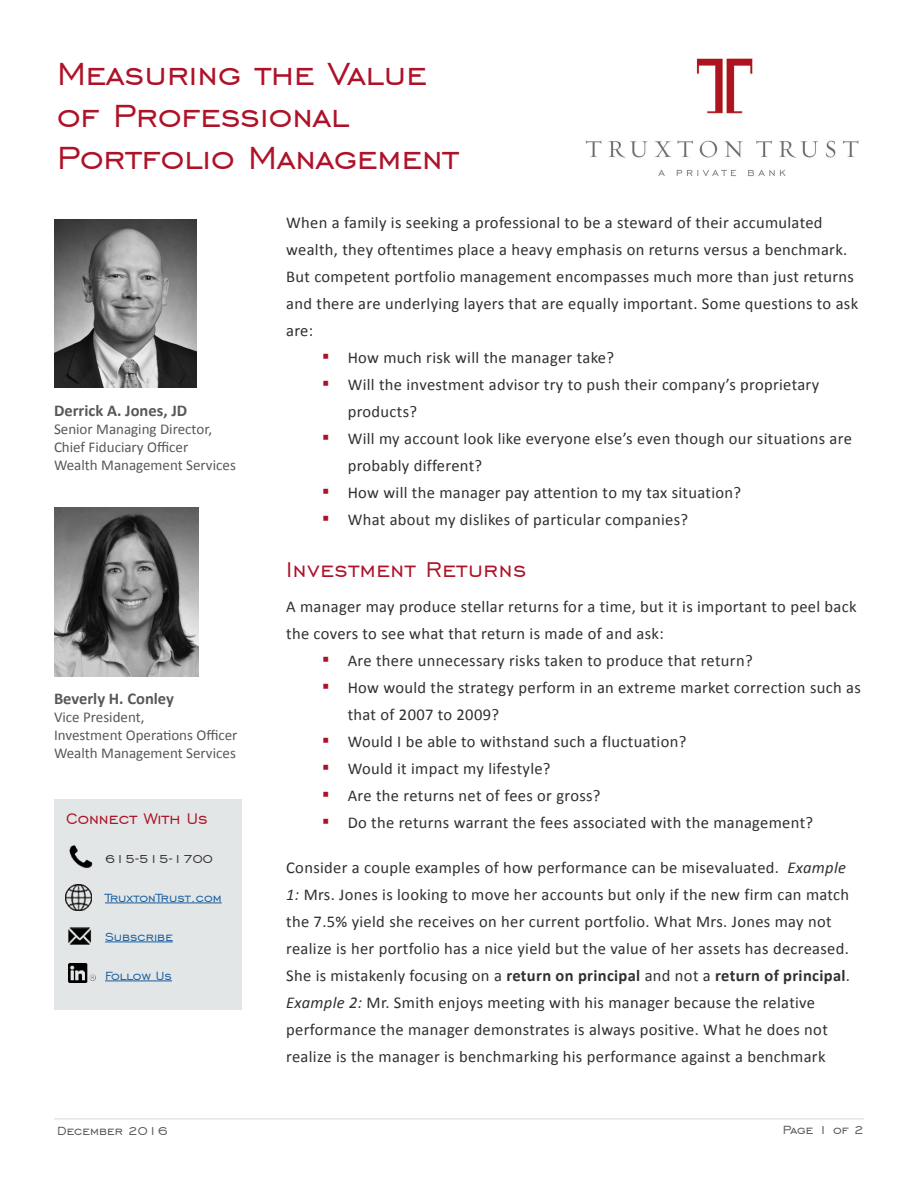
<style>
.page{position:relative;width:918px;height:1188px;background:#fff}
.page>*{position:absolute;margin:0;border:0;box-sizing:border-box;transform-origin:0 0}
.t1{font:40.5px "Engravers Gothic BT";color:#ae1229}
.t2{font:27px "Engravers Gothic BT";letter-spacing:.02em;color:#ae1229}
.t3{font:19.5px "Engravers Gothic BT";color:#ae1229}
.t4{font:16.5px/27px "Calibri";letter-spacing:.02em;color:#312f30}
.t5{font:700 16.5px "Calibri";color:#57585a}
.t6{font:15px "Calibri";color:#57585a}
.t7{font:15px "Engravers Gothic BT";color:#175d9e}
.Paragraph_Style_1{font:15px "Engravers Gothic BT";color:#57585a}
.t8{font:15px "Engravers Gothic BT";color:#312f30}
.s1{font-size:21px;color:#ae1229}
.s2{font-style:italic}
.s3{font-weight:700}
</style>
<div class="page">
<img style="left:585px;top:58px;width:274px;height:119px">
<hr style="left:54px;top:1118px;width:810px;height:2px;background:#e3e6e6">
<img style="left:54px;top:219px;width:142px;height:169px">
<div style="left:54px;top:799px;width:187px;height:211px;background:#e3e6e6"></div>
<hr style="left:105px;top:903px;width:117px;height:1px;background:#175d9e">
<hr style="left:105px;top:942px;width:68px;height:1px;background:#175d9e">
<hr style="left:105px;top:981px;width:67px;height:1px;background:#175d9e">
<img style="left:69px;top:845px;width:24px;height:24px">
<img style="left:68px;top:928px;width:23px;height:17px">
<img style="left:65px;top:884px;width:27px;height:27px">
<img style="left:68px;top:964px;width:27px;height:19px">
<img style="left:54px;top:508px;width:144px;height:168px">
<p class="t1" style="left:57px;top:51px;width:371px">Measuring the Value</p>
<p class="t1" style="left:57px;top:93px;width:294px">of Professional</p>
<p class="t1" style="left:57px;top:135px;width:403px">Portfolio Management</p>
<p class="t5" style="left:54px;top:400px;width:135px">Derrick A. Jones, JD</p>
<p class="t6" style="left:54px;top:419px;width:160px">Senior Managing Director,</p>
<p class="t6" style="left:54px;top:437px;width:136px">Chief Fiduciary Officer</p>
<p class="t6" style="left:54px;top:455px;width:183px">Wealth Management Services</p>
<p class="t5" style="left:54px;top:688px;width:121px">Beverly H. Conley</p>
<p class="t6" style="left:54px;top:708px;width:92px">Vice President,</p>
<p class="t6" style="left:54px;top:726px;width:185px">Investment Operations Officer</p>
<p class="t6" style="left:54px;top:744px;width:183px">Wealth Management Services</p>
<p class="t3" style="left:66px;top:807px;width:143px">Connect With Us</p>
<p class="t8" style="left:105px;top:850px;width:109px">615-515-1700</p>
<p class="t7" style="left:105px;top:889px;width:118px">TruxtonTrust.com</p>
<p class="t7" style="left:105px;top:928px;width:69px">Subscribe</p>
<p class="t7" style="left:105px;top:967px;width:68px">Follow Us</p>
<p class="Paragraph_Style_1" style="left:57px;top:1122px;width:112px">December 2016</p>
<p class="t4" style="left:286px;top:209px;width:573px">When a family is seeking a professional to be a steward of their accumulated wealth, they oftentimes place a heavy emphasis on returns versus a benchmark.<br>But competent portfolio management encompasses much more than just returns and there are underlying layers that are equally important. Some questions to ask are:</p>
<p class="t4" style="left:322px;top:344px;width:293px"><span class="s1">▪</span> How much risk will the manager take?</p>
<p class="t4" style="left:348px;top:371px;width:473px;text-indent:-26px"><span class="s1">▪</span> Will the investment advisor try to push their company’s proprietary products?</p>
<p class="t4" style="left:348px;top:425px;width:506px;text-indent:-26px"><span class="s1">▪</span> Will my account look like everyone else’s even though our situations are probably different?</p>
<p class="t4" style="left:322px;top:479px;width:421px"><span class="s1">▪</span> How will the manager pay attention to my tax situation?</p>
<p class="t4" style="left:322px;top:506px;width:368px"><span class="s1">▪</span> What about my dislikes of particular companies?</p>
<p class="t2" style="left:286px;top:555px;width:242px">Investment Returns</p>
<p class="t4" style="left:286px;top:593px;width:572px">A manager may produce stellar returns for a time, but it is important to peel back the covers to see what that return is made of and ask:</p>
<p class="t4" style="left:322px;top:647px;width:432px"><span class="s1">▪</span> Are there unnecessary risks taken to produce that return?</p>
<p class="t4" style="left:348px;top:674px;width:515px;text-indent:-26px"><span class="s1">▪</span> How would the strategy perform in an extreme market correction such as that of 2007 to 2009?</p>
<p class="t4" style="left:322px;top:728px;width:366px"><span class="s1">▪</span> Would I be able to withstand such a fluctuation?</p>
<p class="t4" style="left:322px;top:755px;width:230px"><span class="s1">▪</span> Would it impact my lifestyle?</p>
<p class="t4" style="left:322px;top:782px;width:280px"><span class="s1">▪</span> Are the returns net of fees or gross?</p>
<p class="t4" style="left:322px;top:809px;width:493px"><span class="s1">▪</span> Do the returns warrant the fees associated with the management?</p>
<p class="t4" style="left:286px;top:854px;width:565px">Consider a couple examples of how performance can be misevaluated. <span class="s2">Example 1:</span> Mrs. Jones is looking to move her accounts but only if the new firm can match the 7.5% yield she receives on her current portfolio. What Mrs. Jones may not realize is her portfolio has a nice yield but the value of her assets has decreased.<br>She is mistakenly focusing on a <span class="s3">return on principal</span> and not a <span class="s3">return of principal</span>.<br><span class="s2">Example 2:</span> Mr. Smith enjoys meeting with his manager because the relative performance the manager demonstrates is always positive. What he does not realize is the manager is benchmarking his performance against a benchmark</p>
<p class="Paragraph_Style_1" style="left:783px;top:1122px;width:83px">Page 1 of 2</p>
</div>
